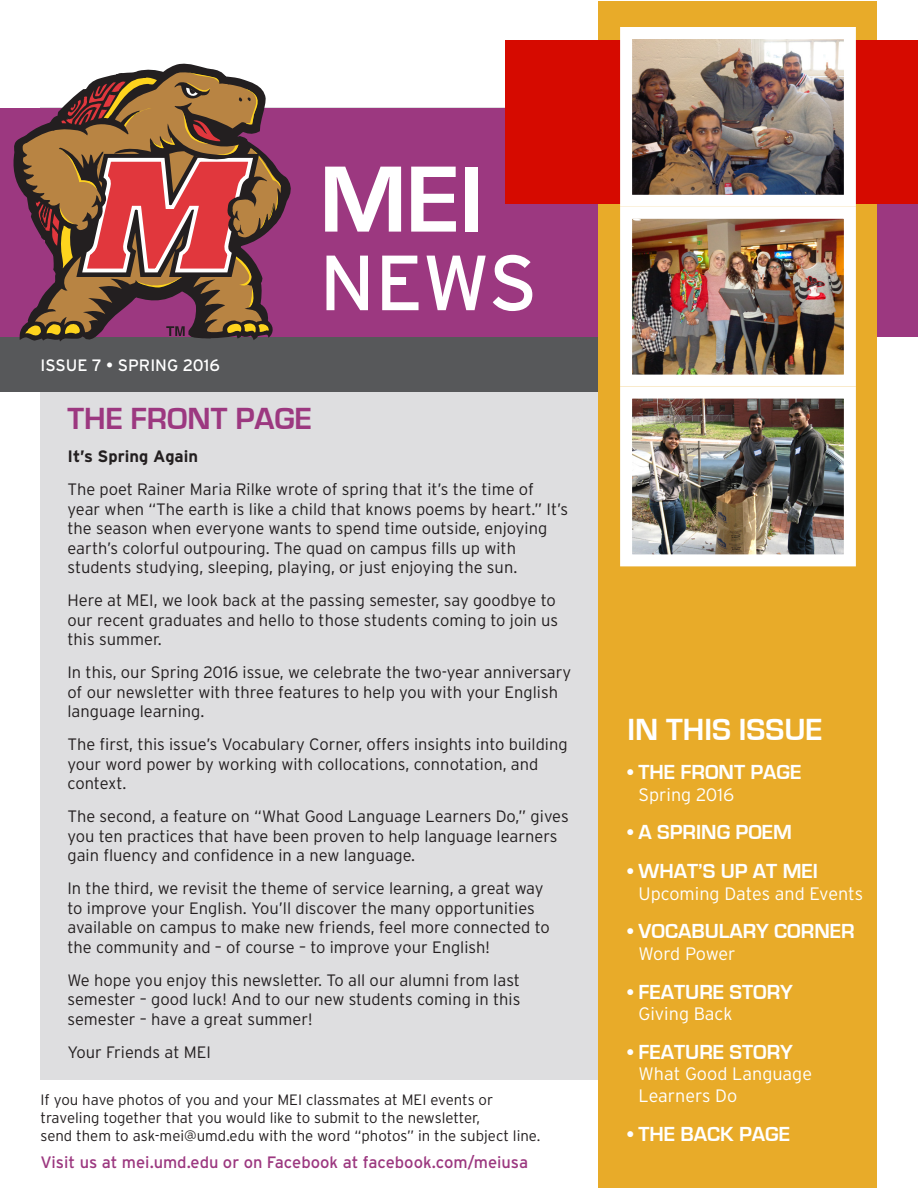
<style>
.page{position:relative;width:918px;height:1188px;background:#fff}
.page>*{position:absolute;margin:0;border:0;box-sizing:border-box;transform-origin:0 0}
.t1{font:700 97.5px "Eurostile";color:#fff}
.t2{font:78px "Interstate";color:#fff}
.t3{font:700 31.5px "Eurostile";color:#9c3880}
.t4{font:700 31.5px "Eurostile";color:#fff}
.t5{font:700 21px "Eurostile";color:#fff}
.t6{font:300 18px/21.6px "Interstate";color:#fff}
.t7{font:300 18px "Interstate";letter-spacing:-.02em;color:#fff}
.t8{font:300 16.5px/19.5px "Interstate";color:#231f20}
.t9{font:16.5px "Interstate";color:#9c3880}
.t10{font:16.5px "Interstate";color:#fff}
.t11{font:700 16.5px "Interstate";color:#231f20}
.t12{font:300 15px/18px "Interstate";color:#231f20}
</style>
<div class="page">
<div style="left:40px;top:108px;width:576px;height:972px;background:#dedee0"></div>
<div style="left:0;top:337px;width:616px;height:55px;background:#57585a"></div>
<div style="left:0;top:108px;width:918px;height:229px;background:#9c3880"></div>
<svg style="left:15px;top:65px;width:274px;height:276px"></svg>
<svg style="left:25px;top:72px;width:258px;height:265px"></svg>
<div style="left:598px;top:1px;width:280px;height:1187px;background:#e8ab29"></div>
<div style="left:506px;top:40px;width:412px;height:164px;background:#d60a00"></div>
<img style="left:633px;top:40px;width:210px;height:154px">
<div style="left:620px;top:27px;width:236px;height:180px;border:12px solid #fff"></div>
<img style="left:633px;top:400px;width:210px;height:153px">
<div style="left:620px;top:387px;width:236px;height:179px;border:12px solid #fff"></div>
<img style="left:633px;top:220px;width:210px;height:154px">
<div style="left:620px;top:207px;width:236px;height:180px;border:12px solid #fff"></div>
<p class="t10" style="left:40px;top:355px;width:181px">ISSUE 7 • SPRING 2016</p>
<p class="t1" style="left:319px;top:146px;width:165px">MEI</p>
<p class="t2" style="left:319px;top:235px;width:220px">NEWS</p>
<p class="t3" style="left:68px;top:402px;width:246px">THE FRONT PAGE</p>
<p class="t11" style="left:68px;top:446px;width:132px">It’s Spring Again</p>
<p class="t8" style="left:68px;top:479px;width:502px">The poet Rainer Maria Rilke wrote of spring that it’s the time of year when “The earth is like a child that knows poems by heart.” It’s the season when everyone wants to spend time outside, enjoying earth’s colorful outpouring. The quad on campus fills up with students studying, sleeping, playing, or just enjoying the sun.</p>
<p class="t8" style="left:68px;top:590px;width:492px">Here at MEI, we look back at the passing semester, say goodbye to our recent graduates and hello to those students coming to join us this summer.</p>
<p class="t8" style="left:68px;top:662px;width:505px">In this, our Spring 2016 issue, we celebrate the two-year anniversary of our newsletter with three features to help you with your English language learning.</p>
<p class="t8" style="left:68px;top:734px;width:502px">The first, this issue’s Vocabulary Corner, offers insights into building your word power by working with collocations, connotation, and context.</p>
<p class="t8" style="left:68px;top:806px;width:503px">The second, a feature on “What Good Language Learners Do,” gives you ten practices that have been proven to help language learners gain fluency and confidence in a new language.</p>
<p class="t8" style="left:68px;top:878px;width:484px">In the third, we revisit the theme of service learning, a great way to improve your English. You’ll discover the many opportunities available on campus to make new friends, feel more connected to the community and – of course – to improve your English!</p>
<p class="t8" style="left:68px;top:970px;width:454px;text-align:justify">We hope you enjoy this newsletter. To all our alumni from last semester – good luck! And to our new students coming in this semester – have a great summer!</p>
<p class="t8" style="left:68px;top:1042px;width:145px">Your Friends at MEI</p>
<p class="t12" style="left:40px;top:1091px;width:501px">If you have photos of you and your MEI classmates at MEI events or traveling together that you would like to submit to the newsletter,<br>send them to ask-mei@umd.edu with the word “photos” in the subject line.</p>
<p class="t9" style="left:40px;top:1152px;width:489px">Visit us at mei.umd.edu or on Facebook at facebook.com/meiusa</p>
<p class="t4" style="left:627px;top:713px;width:197px">IN THIS ISSUE</p>
<p class="t5" style="left:627px;top:761px;width:176px">• THE FRONT PAGE</p>
<p class="t6" style="left:639px;top:783px;width:97px">Spring 2016</p>
<p class="t5" style="left:627px;top:821px;width:166px">• A SPRING POEM</p>
<p class="t5" style="left:627px;top:860px;width:192px">• WHAT’S UP AT MEI</p>
<p class="t6" style="left:639px;top:882px;width:226px">Upcoming Dates and Events</p>
<p class="t5" style="left:627px;top:920px;width:229px">• VOCABULARY CORNER</p>
<p class="t7" style="left:639px;top:943px;width:99px">Word Power</p>
<p class="t5" style="left:627px;top:980px;width:167px">• FEATURE STORY</p>
<p class="t6" style="left:639px;top:1003px;width:96px">Giving Back</p>
<p class="t5" style="left:627px;top:1040px;width:167px">• FEATURE STORY</p>
<p class="t6" style="left:639px;top:1063px;width:175px">What Good Language<br>Learners Do</p>
<p class="t5" style="left:627px;top:1122px;width:164px">• THE BACK PAGE</p>
</div>
